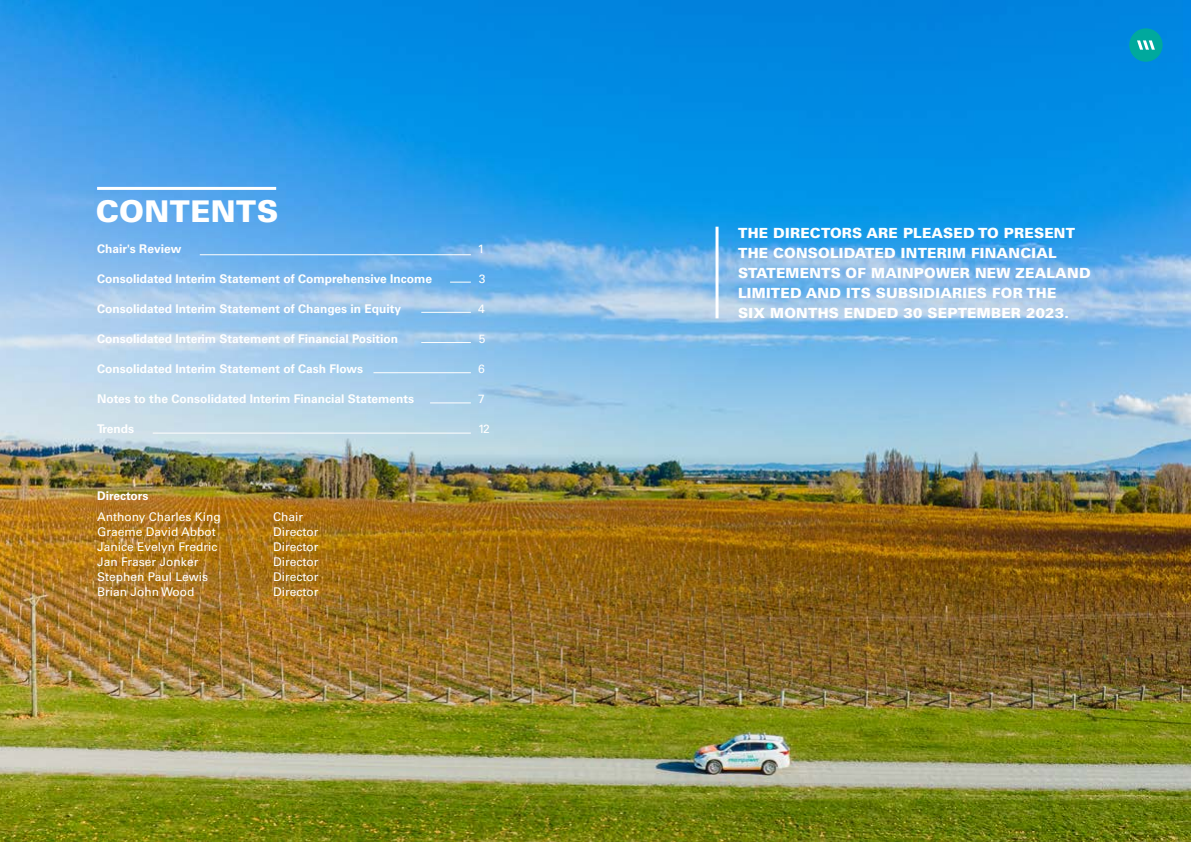
<style>
.page{position:relative;width:1191px;height:842px;background:#fff}
.page>*{position:absolute;margin:0;border:0;box-sizing:border-box;transform-origin:0 0}
.t1{font:900 30px "Univers LT Pro 75";letter-spacing:.015em;color:#fff}
.t2{font:900 14px/20px "Univers LT Pro 75";letter-spacing:.015em;color:#fff}
.t3{font:700 12px "Univers LT Pro 65";color:#fff}
.t4{font:12px/15px "Univers LT Pro 55 Roman";color:#fff}
</style>
<div class="page">
<img style="left:0;top:0;width:1191px;height:842px">
<hr style="left:715px;top:227px;width:3px;height:91px;background:#fff">
<div style="left:1129px;top:28px;width:33px;height:34px;background:#00a99d;border-radius:50%"></div>
<svg style="left:1137px;top:40px;width:17px;height:10px"></svg>
<hr style="left:97px;top:187px;width:179px;height:3px;background:#fff">
<hr style="left:200px;top:254px;width:271px;height:1px;background:#fff">
<svg style="left:450px;top:282px;width:21px;height:1px"></svg>
<hr style="left:421px;top:312px;width:50px;height:1px;background:#fff">
<hr style="left:421px;top:342px;width:50px;height:1px;background:#fff">
<hr style="left:373px;top:372px;width:98px;height:1px;background:#fff">
<hr style="left:430px;top:403px;width:41px;height:1px;background:#fff">
<hr style="left:153px;top:433px;width:318px;height:1px;background:#fff">
<h1 class="t1" style="left:96px;top:192px;width:184px">CONTENTS</h1>
<p class="t3" style="left:97px;top:241px;width:86px">Chair's Review</p>
<p class="t3" style="left:97px;top:271px;width:336px">Consolidated Interim Statement of Comprehensive Income</p>
<p class="t3" style="left:97px;top:301px;width:305px">Consolidated Interim Statement of Changes in Equity</p>
<p class="t3" style="left:97px;top:331px;width:303px">Consolidated Interim Statement of Financial Position</p>
<p class="t3" style="left:97px;top:361px;width:267px">Consolidated Interim Statement of Cash Flows</p>
<p class="t3" style="left:97px;top:391px;width:319px">Notes to the Consolidated Interim Financial Statements</p>
<p class="t3" style="left:97px;top:421px;width:39px">Trends</p>
<p class="t3" style="left:97px;top:488px;width:53px">Directors</p>
<p class="t4" style="left:97px;top:509px;width:125px">Anthony Charles King<br>Graeme David Abbot<br>Janice Evelyn Fredric<br>Jan Fraser Jonker<br>Stephen Paul Lewis<br>Brian John Wood</p>
<p class="t4" style="left:273px;top:509px;width:47px">Chair<br>Director<br>Director<br>Director<br>Director<br>Director</p>
<p class="t4" style="left:478px;top:241px;width:8px">1</p>
<p class="t4" style="left:479px;top:271px;width:8px">3</p>
<p class="t4" style="left:478px;top:301px;width:8px">4</p>
<p class="t4" style="left:479px;top:331px;width:8px">5</p>
<p class="t4" style="left:478px;top:361px;width:8px">6</p>
<p class="t4" style="left:478px;top:391px;width:8px">7</p>
<p class="t4" style="left:478px;top:421px;width:13px">12</p>
<p class="t2" style="left:738px;top:223px;width:354px">THE DIRECTORS ARE PLEASED TO PRESENT THE CONSOLIDATED INTERIM FINANCIAL STATEMENTS OF MAINPOWER NEW ZEALAND LIMITED AND ITS SUBSIDIARIES FOR THE<br>SIX MONTHS ENDED 30 SEPTEMBER 2023.</p>
</div>
